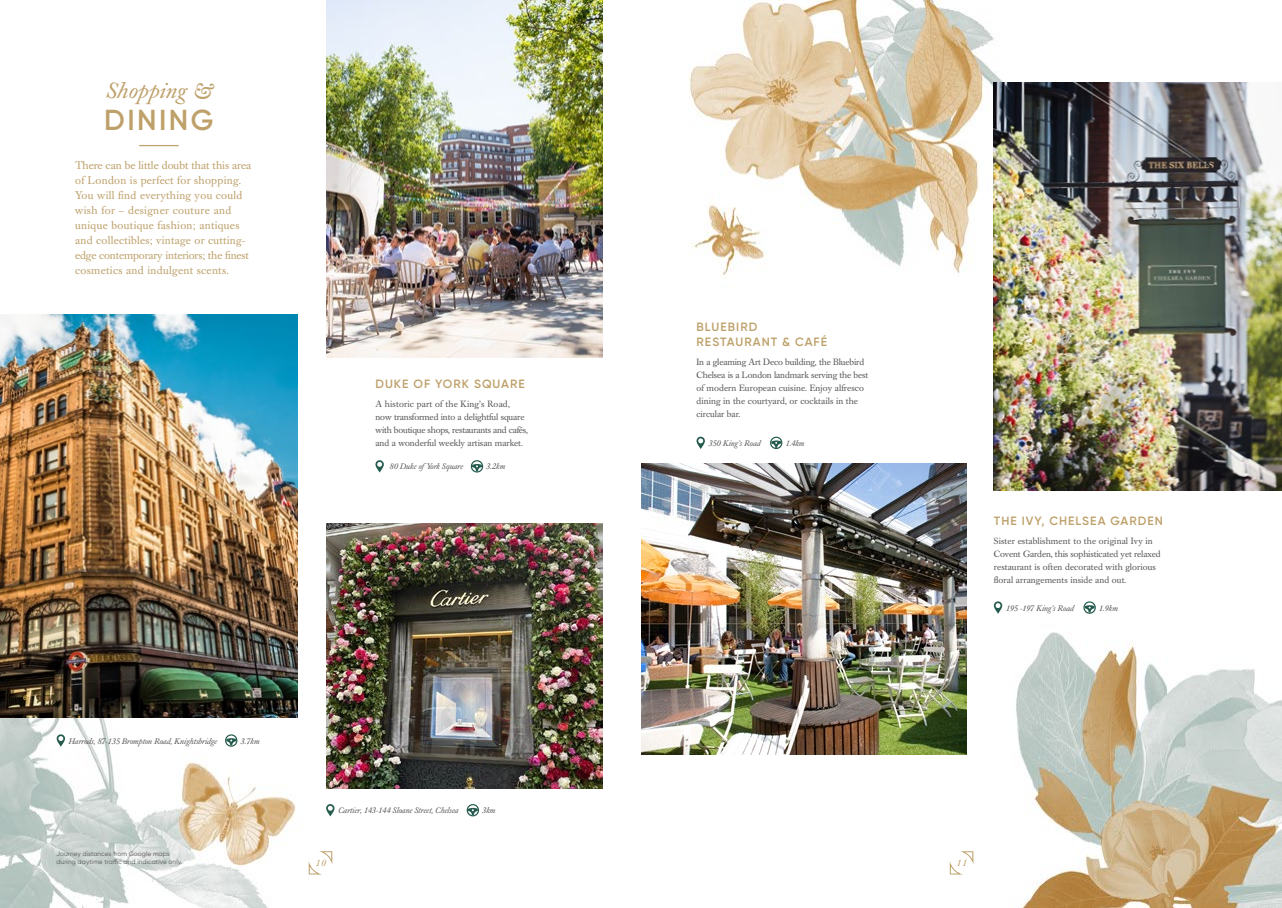
<style>
.page{position:relative;width:1282px;height:908px;background:#fff}
.page>*{position:absolute;margin:0;border:0;box-sizing:border-box;transform-origin:0 0}
.Italic_Page_Header{font:600 28.9px "Gilroy";letter-spacing:.085em;color:#bea06a}
.Italic_Page_Header-2{font:italic 21.6px "Caslon Book BE";letter-spacing:.025em;color:#bea06a}
.Serif_Sub_Header{font:600 12px "Gilroy";letter-spacing:.085em;color:#bea06a}
.t1{font:11px/15px "Caslon Book BE";letter-spacing:.025em;color:#bea06a}
.Serif_Body{font:9px/13px "Caslon Book BE";color:#575756}
.t2{font:italic 9px "Caslon Book BE";color:#bea06a}
.t3{font:italic 8px "Caslon Book BE";color:#575756}
.t4{font:6.5px/7.8px "Gilroy";letter-spacing:.01em;color:#575756}
</style>
<div class="page">
<img style="left:0;top:0;width:1281px;height:907px">
<img style="left:326px;top:523px;width:276px;height:265px">
<img style="left:641px;top:463px;width:325px;height:291px">
<img style="left:993px;top:82px;width:288px;height:408px">
<img style="left:326px;top:0;width:276px;height:358px">
<img style="left:0;top:314px;width:298px;height:403px">
<hr style="left:139px;top:145px;width:40px;height:1px;background:#bea06a">
<svg style="left:375px;top:460px;width:9px;height:12px"></svg>
<svg style="left:57px;top:734px;width:8px;height:12px"></svg>
<svg style="left:696px;top:436px;width:9px;height:13px"></svg>
<svg style="left:471px;top:460px;width:12px;height:12px"></svg>
<svg style="left:770px;top:436px;width:12px;height:13px"></svg>
<svg style="left:993px;top:601px;width:9px;height:12px"></svg>
<svg style="left:1083px;top:601px;width:12px;height:12px"></svg>
<svg style="left:225px;top:734px;width:12px;height:12px"></svg>
<svg style="left:326px;top:803px;width:8px;height:13px"></svg>
<svg style="left:466px;top:803px;width:13px;height:13px"></svg>
<svg style="left:949px;top:850px;width:24px;height:24px"></svg>
<svg style="left:309px;top:850px;width:23px;height:24px"></svg>
<p class="Italic_Page_Header-2" style="left:106px;top:78px;width:107px">Shopping &amp;</p>
<p class="Italic_Page_Header" style="left:104px;top:102px;width:111px">DINING</p>
<p class="t1" style="left:75px;top:158px;width:177px">There can be little doubt that this area of London is perfect for shopping.<br>You will find everything you could wish for – designer couture and unique boutique fashion; antiques and collectibles; vintage or cutting&shy;edge contemporary interiors; the finest cosmetics and indulgent scents.</p>
<p class="t3" style="left:69px;top:736px;width:150px">Harrods, 87-135 Brompton Road, Knightsbridge</p>
<p class="t3" style="left:240px;top:736px;width:20px">3.7km</p>
<p class="t4" style="left:57px;top:849px;width:127px">Journey distances from Google maps during daytime traffic and indicative only.</p>
<p class="Serif_Sub_Header" style="left:375px;top:376px;width:151px">DUKE OF YORK SQUARE</p>
<p class="Serif_Body" style="left:375px;top:397px;width:154px">A historic part of the King’s Road, now transformed into a delightful square with boutique shops, restaurants and cafés, and a wonderful weekly artisan market.</p>
<p class="t3" style="left:389px;top:462px;width:75px">80 Duke ofYork Square</p>
<p class="t3" style="left:486px;top:462px;width:20px">3.2km</p>
<p class="Serif_Sub_Header" style="left:696px;top:319px;width:62px">BLUEBIRD</p>
<p class="Serif_Sub_Header" style="left:696px;top:334px;width:132px">RESTAURANT &amp; CAFÉ</p>
<p class="Serif_Body" style="left:696px;top:355px;width:173px">In a gleaming Art Deco building, the Bluebird Chelsea is a London landmark serving the best of modern European cuisine. Enjoy alfresco dining in the courtyard, or cocktails in the circular bar.</p>
<p class="t3" style="left:708px;top:438px;width:54px">350 King’s Road</p>
<p class="t3" style="left:785px;top:438px;width:20px">1.4km</p>
<p class="Serif_Sub_Header" style="left:993px;top:513px;width:170px">THE IVY, CHELSEA GARDEN</p>
<p class="Serif_Body" style="left:993px;top:534px;width:168px">Sister establishment to the original Ivy in Covent Garden, this sophisticated yet relaxed restaurant is often decorated with glorious floral arrangements inside and out.</p>
<p class="t3" style="left:1005px;top:603px;width:70px">195 -197 King’s Road</p>
<p class="t3" style="left:1098px;top:603px;width:20px">1.9km</p>
<p class="t3" style="left:338px;top:805px;width:122px">Cartier, 143-144 Sloane Street, Chelsea</p>
<p class="t3" style="left:482px;top:805px;width:15px">3km</p>
<p class="t2" style="left:315px;top:857px;width:12px">10</p>
<p class="t2" style="left:956px;top:857px;width:12px">11</p>
</div>
